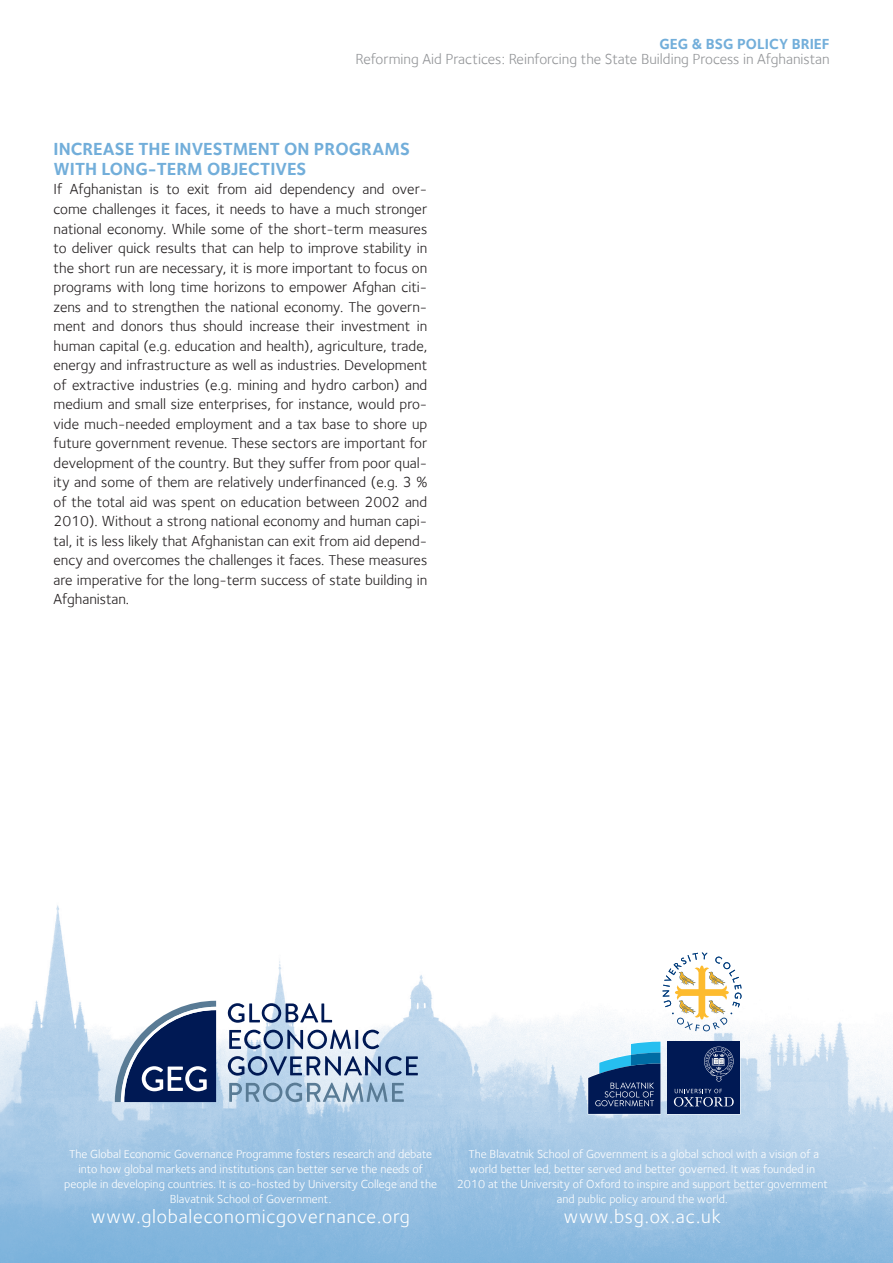
<style>
.page{position:relative;width:893px;height:1263px;background:#fff}
.page>*{position:absolute;margin:0;border:0;box-sizing:border-box;transform-origin:0 0}
.t1{font:19.5px "Foundry Sterling";letter-spacing:.04em;color:#fff}
.t2{font:700 18px/19.5px "Foundry Sterling";color:#72aeda}
.t3{font:15px/19.5px "Foundry Sterling";color:#231f20;text-align:justify}
.t4{font:15px "Foundry Sterling";color:#939598}
.t5{font:700 15px "Foundry Sterling";color:#72aeda}
.t6{font:12px/15px "Foundry Sterling";color:#fff;text-align:center}
</style>
<div class="page">
<img style="left:0;top:905px;width:893px;height:358px">
<svg style="left:588px;top:1041px;width:73px;height:73px;background:#3f6894"></svg>
<svg style="left:667px;top:1041px;width:73px;height:73px;background:#142b61"></svg>
<svg style="left:663px;top:952px;width:79px;height:79px"></svg>
<svg style="left:228px;top:1003px;width:104px;height:20px"></svg>
<svg style="left:229px;top:1030px;width:122px;height:19px"></svg>
<hr style="left:355px;top:1030px;width:3px;height:19px;background:#001954">
<svg style="left:363px;top:1030px;width:16px;height:19px"></svg>
<svg style="left:228px;top:1056px;width:190px;height:20px;background:#889dbb"></svg>
<svg style="left:229px;top:1082px;width:175px;height:20px;background:#9cb7cd"></svg>
<svg style="left:115px;top:1001px;width:101px;height:101px"></svg>
<p class="t5" style="left:659px;top:35px;width:172px">GEG &amp; BSG POLICY BRIEF</p>
<p class="t4" style="left:355px;top:50px;width:476px">Reforming Aid Practices: Reinforcing the State Building Process in Afghanistan</p>
<p class="t2" style="left:54px;top:139px;width:358px">INCREASE THE INVESTMENT ON PROGRAMS<br>WITH LONG-TERM OBJECTIVES</p>
<p class="t3" style="left:54px;top:180px;width:375px">If Afghanistan is to exit from aid dependency and over&shy;come challenges it faces, it needs to have a much stronger national economy. While some of the short-term measures to deliver quick results that can help to improve stability in the short run are necessary, it is more important to focus on programs with long time horizons to empower Afghan citi&shy;zens and to strengthen the national economy. The govern&shy;ment and donors thus should increase their investment in human capital (e.g. education and health), agriculture, trade, energy and infrastructure as well as industries. Development of extractive industries (e.g. mining and hydro carbon) and medium and small size enterprises, for instance, would pro&shy;vide much-needed employment and a tax base to shore up future government revenue. These sectors are important for development of the country. But they suffer from poor qual&shy;ity and some of them are relatively underfinanced (e.g. 3 % of the total aid was spent on education between 2002 and 2010). Without a strong national economy and human capi&shy;tal, it is less likely that Afghanistan can exit from aid depend&shy;ency and overcomes the challenges it faces. These measures are imperative for the long-term success of state building in Afghanistan.</p>
<p class="t6" style="left:64px;top:1146px;width:374px">The Global Economic Governance Programme fosters research and debate into how global markets and institutions can better serve the needs of people in developing countries. It is co-hosted by University College and the Blavatnik School of Government.</p>
<h1 class="t1" style="left:91px;top:1206px;width:320px">www.globaleconomicgovernance.org</h1>
<p class="t6" style="left:457px;top:1146px;width:372px">The Blavatnik School of Government is a global school with a vision of a world better led, better served and better governed. It was founded in 2010 at the University of Oxford to inspire and support better government and public policy around the world.</p>
<h1 class="t1" style="left:564px;top:1206px;width:159px">www.bsg.ox.ac.uk</h1>
</div>
